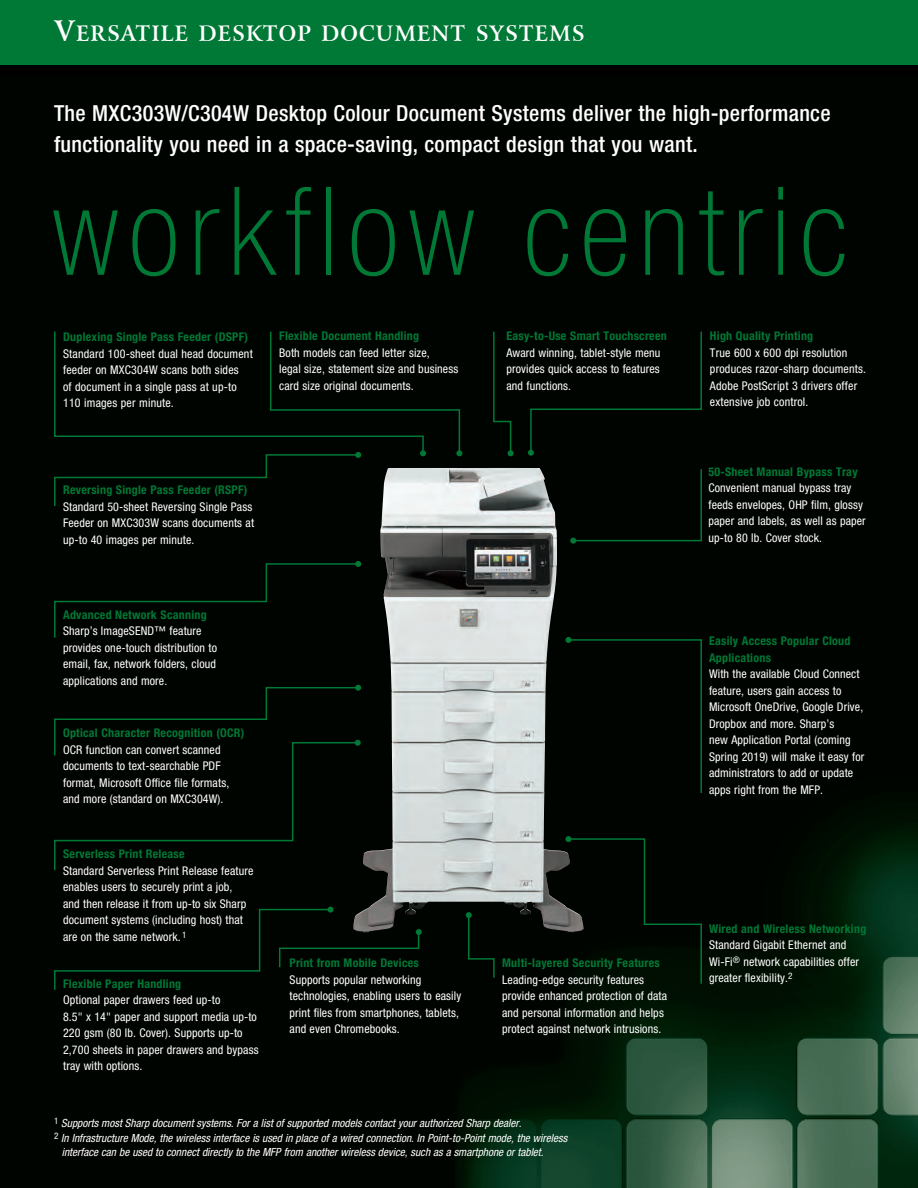
<style>
.page{position:relative;width:918px;height:1188px;background:#fff}
.page>*{position:absolute;margin:0;border:0;box-sizing:border-box;transform-origin:0 0}
.t1{font:100 condensed 123px "Helvetica Neue LT Std";letter-spacing:.075em;color:#007836}
.Pol_Pro_Sales_Lead-i{font:500 condensed 22.2px/31.5px "Helvetica Neue LT Std";letter-spacing:.015em;color:#fff}
.VM_Title_White_Bembo{font:700 21.3px "Arrus BT";letter-spacing:.055em;color:#fff;scale:.95 1}
.Centerfold_Body_Desc{font:condensed 12px/16.5px "Helvetica Neue LT Std";letter-spacing:.01em;color:#fff}
.Centerfold_Caption_H{font:700 condensed 12px/16.5px "Helvetica Neue LT Std";letter-spacing:.02em;color:#007836}
.Italic_Footnote_text{font:italic condensed 11.25px/15px "Helvetica Neue LT Std";color:#fff}
.s1{font-size:28.35px}
</style>
<div class="page">
<img style="left:0;top:76px;width:918px;height:1112px">
<div style="left:0;top:0;width:918px;height:65px;background:#007836"></div>
<div style="left:53px;top:561px;width:301px;height:78px;background:#000400"></div>
<div style="left:53px;top:330px;width:409px;height:178px;background:#000400"></div>
<div style="left:53px;top:685px;width:301px;height:187px;background:#000400"></div>
<div style="left:53px;top:907px;width:369px;height:84px;background:#000400"></div>
<svg style="left:492px;top:330px;width:22px;height:126px"></svg>
<div style="left:570px;top:468px;width:133px;height:76px;background:#000400"></div>
<div style="left:565px;top:637px;width:138px;height:158px;background:#000400"></div>
<svg style="left:466px;top:924px;width:29px;height:55px"></svg>
<div style="left:528px;top:330px;width:175px;height:126px;background:#000400"></div>
<img style="left:354px;top:468px;width:146px;height:456px">
<div style="left:0;top:809px;width:15px;height:379px;background:#000400"></div>
<svg style="left:565px;top:836px;width:138px;height:149px"></svg>
<p class="VM_Title_White_Bembo" style="left:54px;top:20px;width:560px"><span class="s1">V</span>ERSATILE DESKTOP DOCUMENT SYSTEMS</p>
<p class="Pol_Pro_Sales_Lead-i" style="left:54px;top:97px;width:778px">The MXC303W/C304W Desktop Colour Document Systems deliver the high-performance functionality you need in a space-saving, compact design that you want.</p>
<p class="t1" style="left:52px;top:162px;width:796px">workflow centric</p>
<p class="Centerfold_Caption_H" style="left:63px;top:329px;width:187px">Duplexing Single Pass Feeder (DSPF)</p>
<p class="Centerfold_Body_Desc" style="left:63px;top:345px;width:191px">Standard 100-sheet dual head document feeder on MXC304W scans both sides<br>of document in a single pass at up-to<br>110 images per minute.</p>
<p class="Centerfold_Caption_H" style="left:279px;top:327px;width:141px">Flexible Document Handling</p>
<p class="Centerfold_Body_Desc" style="left:279px;top:344px;width:180px">Both models can feed letter size,<br>legal size, statement size and business card size original documents.</p>
<p class="Centerfold_Caption_H" style="left:63px;top:482px;width:186px">Reversing Single Pass Feeder (RSPF)</p>
<p class="Centerfold_Body_Desc" style="left:63px;top:498px;width:193px">Standard 50-sheet Reversing Single Pass<br>Feeder on MXC303W scans documents at up-to 40 images per minute.</p>
<p class="Centerfold_Caption_H" style="left:63px;top:606px;width:145px">Advanced Network Scanning</p>
<p class="Centerfold_Body_Desc" style="left:63px;top:623px;width:156px">Sharp’s ImageSEND™ feature provides one-touch distribution to email, fax, network folders, cloud applications and more.</p>
<p class="Centerfold_Caption_H" style="left:63px;top:725px;width:183px">Optical Character Recognition (OCR)</p>
<p class="Centerfold_Body_Desc" style="left:63px;top:741px;width:168px">OCR function can convert scanned documents to text-searchable PDF format, Microsoft Office file formats, and more (standard on MXC304W).</p>
<p class="Centerfold_Caption_H" style="left:63px;top:846px;width:123px">Serverless Print Release</p>
<p class="Centerfold_Body_Desc" style="left:63px;top:862px;width:192px">Standard Serverless Print Release feature enables users to securely print a job,<br>and then release it from up-to six Sharp document systems (including host) that are on the same network. <sup>1</sup></p>
<p class="Centerfold_Caption_H" style="left:63px;top:975px;width:120px">Flexible Paper Handling</p>
<p class="Centerfold_Body_Desc" style="left:63px;top:992px;width:197px">Optional paper drawers feed up-to<br>8.5" x 14" paper and support media up-to 220 gsm (80 lb. Cover). Supports up-to 2,700 sheets in paper drawers and bypass tray with options.</p>
<p class="Centerfold_Caption_H" style="left:290px;top:955px;width:131px">Print from Mobile Devices</p>
<p class="Centerfold_Body_Desc" style="left:290px;top:971px;width:173px">Supports popular networking technologies, enabling users to easily print files from smartphones, tablets, and even Chromebooks.</p>
<p class="Centerfold_Caption_H" style="left:506px;top:328px;width:162px">Easy-to-Use Smart Touchscreen</p>
<p class="Centerfold_Body_Desc" style="left:506px;top:344px;width:156px;text-align:justify">Award winning, tablet-style menu provides quick access to features and functions.</p>
<p class="Centerfold_Caption_H" style="left:502px;top:955px;width:159px">Multi-layered Security Features</p>
<p class="Centerfold_Body_Desc" style="left:502px;top:971px;width:166px">Leading-edge security features provide enhanced protection of data and personal information and helps protect against network intrusions.</p>
<p class="Italic_Footnote_text" style="left:54px;top:1115px;width:469px"><sup>1</sup> Supports most Sharp document systems. For a list of supported models contact your authorized Sharp dealer.</p>
<p class="Italic_Footnote_text" style="left:62px;top:1130px;width:507px;text-indent:-8px"><sup>2</sup> In Infrastructure Mode, the wireless interface is used in place of a wired connection. In Point-to-Point mode, the wireless interface can be used to connect directly to the MFP from another wireless device, such as a smartphone or tablet.</p>
<p class="Centerfold_Caption_H" style="left:710px;top:328px;width:105px">High Quality Printing</p>
<p class="Centerfold_Body_Desc" style="left:710px;top:344px;width:158px">True 600 x 600 dpi resolution produces razor-sharp documents.<br>Adobe PostScript 3 drivers offer extensive job control.</p>
<p class="Centerfold_Caption_H" style="left:708px;top:463px;width:151px">50-Sheet Manual Bypass Tray</p>
<p class="Centerfold_Body_Desc" style="left:708px;top:480px;width:159px">Convenient manual bypass tray feeds envelopes, OHP film, glossy paper and labels, as well as paper up-to 80 lb. Cover stock.</p>
<p class="Centerfold_Caption_H" style="left:709px;top:633px;width:143px">Easily Access Popular Cloud<br>Applications</p>
<p class="Centerfold_Body_Desc" style="left:709px;top:666px;width:157px">With the available Cloud Connect feature, users gain access to<br>Microsoft OneDrive, Google Drive,<br>Dropbox and more. Sharp’s<br>new Application Portal (coming<br>Spring 2019) will make it easy for administrators to add or update apps right from the MFP.</p>
<p class="Centerfold_Caption_H" style="left:709px;top:920px;width:159px">Wired and Wireless Networking</p>
<p class="Centerfold_Body_Desc" style="left:709px;top:937px;width:152px">Standard Gigabit Ethernet and<br>Wi-Fi<sup>®</sup> network capabilities offer greater flexibility.<sup>2</sup></p>
</div>
